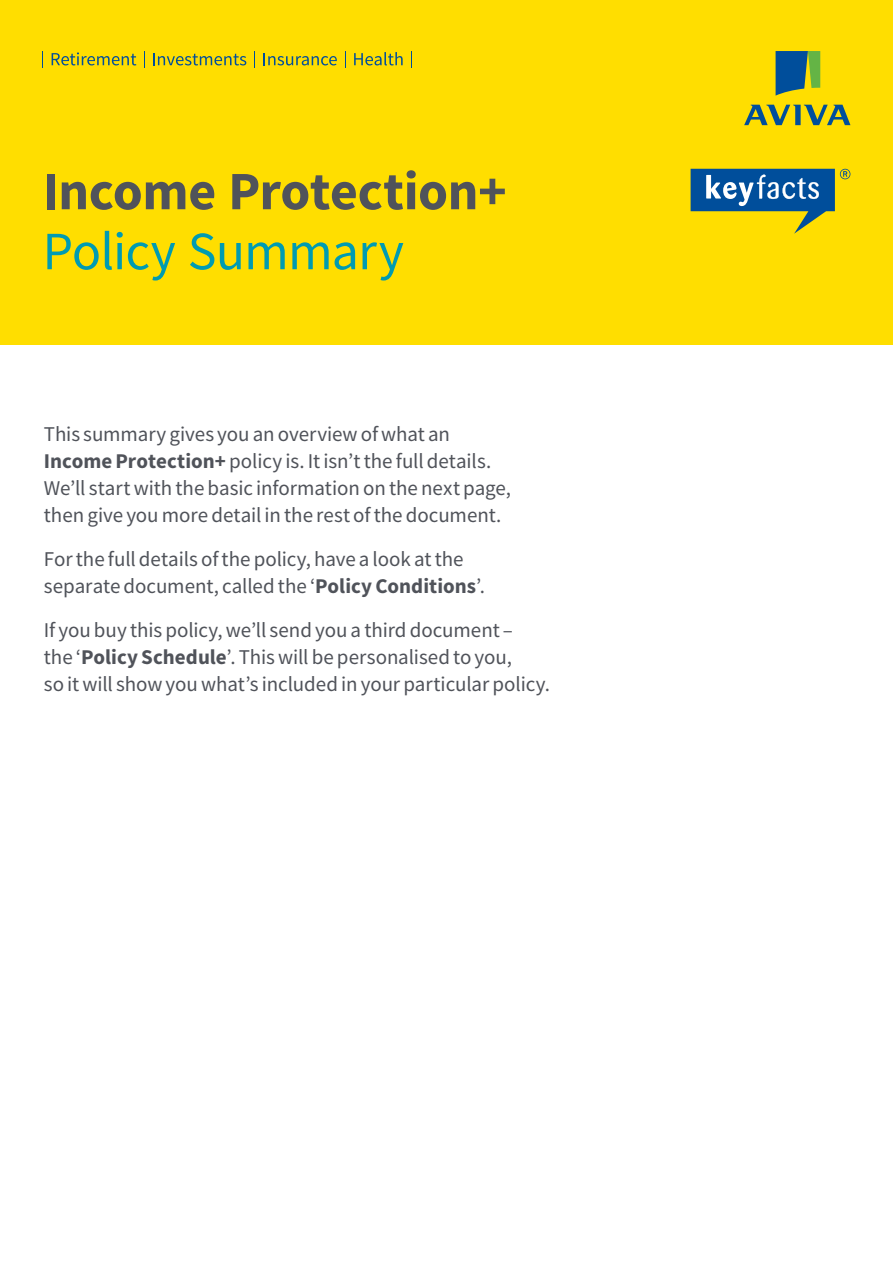
<style>
.page{position:relative;width:893px;height:1263px;background:#fff}
.page>*{position:absolute;margin:0;border:0;box-sizing:border-box;transform-origin:0 0}
.t1{font:700 54px "Source Sans Pro";letter-spacing:-.01em;color:#50535a}
.t2{font:54px "Source Sans Pro";letter-spacing:-.015em;color:#009bb1}
.t3{font:21px/27px "Source Sans Pro";letter-spacing:-.005em;color:#50535a}
.s1{font-weight:700}
</style>
<div class="page">
<div style="left:0;top:0;width:893px;height:345px;background:#ffde00"></div>
<svg style="left:744px;top:105px;width:106px;height:20px"></svg>
<svg style="left:776px;top:51px;width:44px;height:45px"></svg>
<svg style="left:52px;top:52px;width:84px;height:13px"></svg>
<svg style="left:153px;top:53px;width:93px;height:12px"></svg>
<svg style="left:264px;top:53px;width:73px;height:12px"></svg>
<svg style="left:354px;top:52px;width:49px;height:13px"></svg>
<svg style="left:144px;top:51px;width:1px;height:16px"></svg>
<svg style="left:345px;top:51px;width:1px;height:16px"></svg>
<svg style="left:411px;top:51px;width:1px;height:16px"></svg>
<svg style="left:691px;top:169px;width:159px;height:65px"></svg>
<h1 class="t1" style="left:43px;top:155px;width:466px">Income Protection+</h1>
<h1 class="t2" style="left:43px;top:217px;width:363px">Policy Summary</h1>
<p class="t3" style="left:44px;top:420px;width:469px">This summary gives you an overview of what an <span class="s1">Income Protection+</span> policy is. It isn’t the full details.<br>We’ll start with the basic information on the next page, then give you more detail in the rest of the document.</p>
<p class="t3" style="left:44px;top:545px;width:443px">For the full details of the policy, have a look at the separate document, called the ‘<span class="s1">Policy Conditions</span>’.</p>
<p class="t3" style="left:44px;top:616px;width:508px">If you buy this policy, we’ll send you a third document –<br>the ‘<span class="s1">Policy Schedule</span>’. This will be personalised to you,<br>so it will show you what’s included in your particular policy.</p>
</div>
